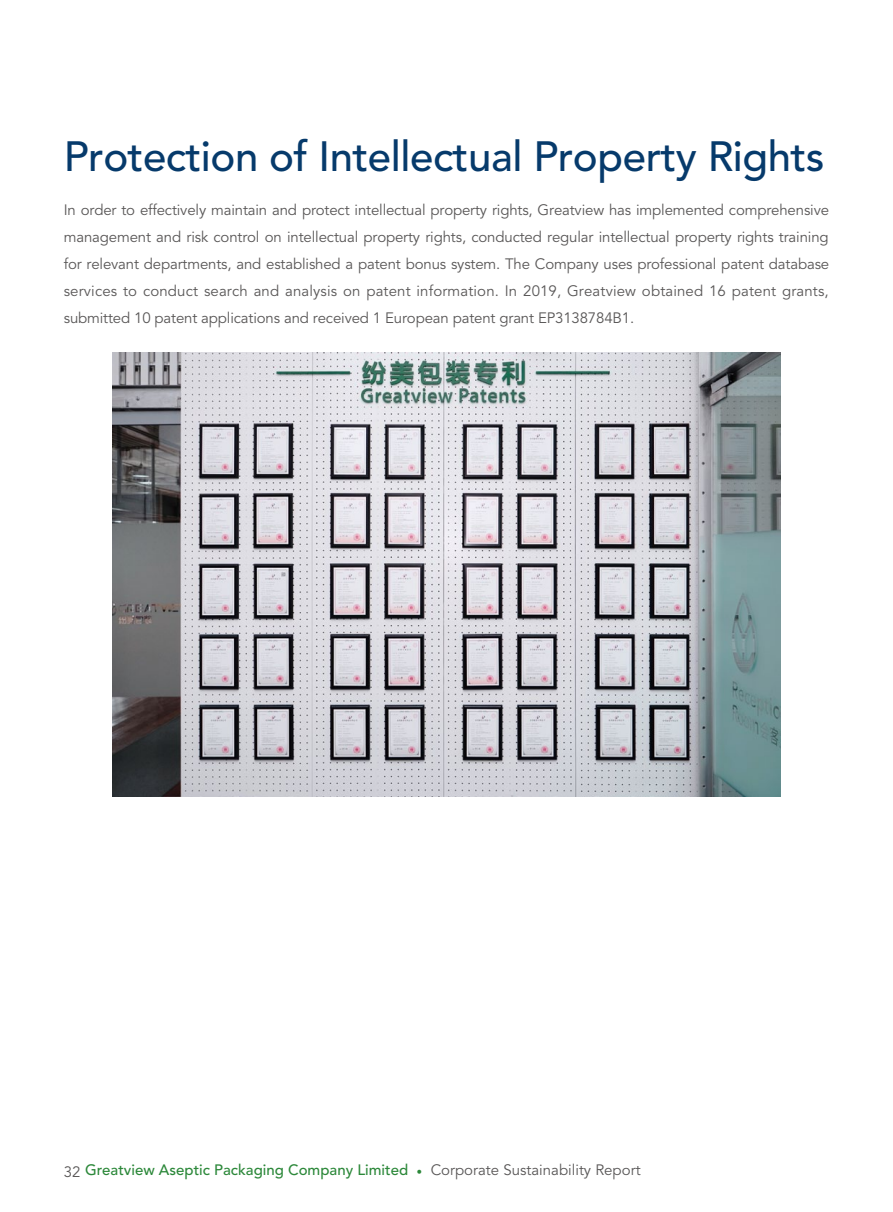
<style>
.page{position:relative;width:893px;height:1212px;background:#fff}
.page>*{position:absolute;margin:0;border:0;box-sizing:border-box;transform-origin:0 0}
.t1{font:500 42px "Avenir LT Std";letter-spacing:-.01em;color:#063a6b}
.t2{font:15px/27px "Avenir LT Std";letter-spacing:-.01em;color:#595757;text-align:justify}
.t3{font:500 15px "Avenir LT Std";color:#2c883a}
.s1{font-weight:400;color:#595757}
.s2{font-family:"Minion Pro";font-weight:400}
</style>
<div class="page">
<img style="left:113px;top:353px;width:667px;height:443px">
<h1 class="t1" style="left:64px;top:132px;width:762px">Protection of Intellectual Property Rights</h1>
<p class="t2" style="left:64px;top:197px;width:767px">In order to effectively maintain and protect intellectual property rights, Greatview has implemented comprehensive management and risk control on intellectual property rights, conducted regular intellectual property rights training for relevant departments, and established a patent bonus system. The Company uses professional patent database services to conduct search and analysis on patent information. In 2019, Greatview obtained 16 patent grants, submitted 10 patent applications and received 1 European patent grant EP3138784B1.</p>
<p class="t3" style="left:64px;top:1161px;width:578px"><span class="s1">32</span> Greatview Aseptic Packaging Company Limited <span class="s2">•</span> <span class="s1">Corporate Sustainability Report</span></p>
</div>
